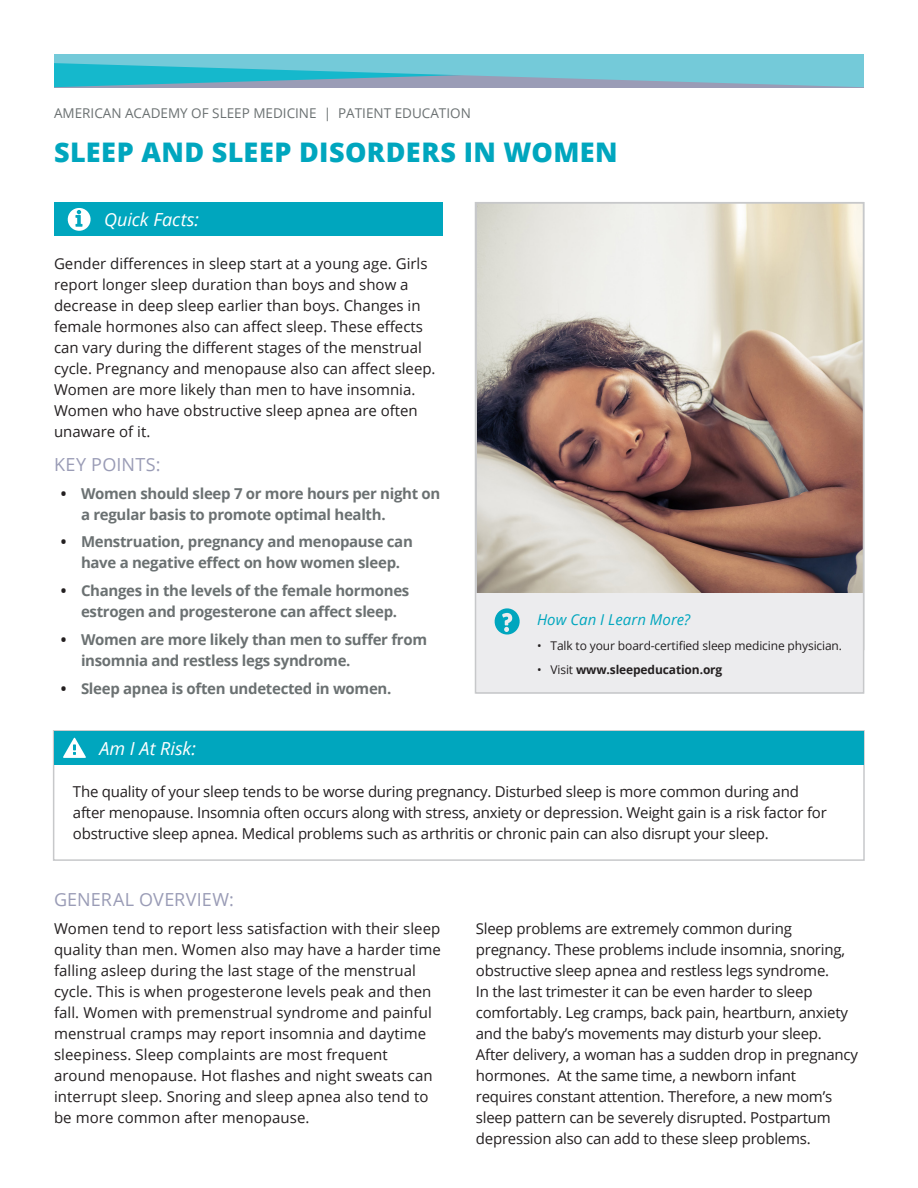
<style>
.page{position:relative;width:918px;height:1188px;background:#fff}
.page>*{position:absolute;margin:0;border:0;box-sizing:border-box;transform-origin:0 0}
.t1{font:800 27px "Open Sans";letter-spacing:.02em;color:#00a6be}
.H2_-_Span_All{font:18px "Open Sans";letter-spacing:.01em;color:#9a9cb6}
.H3_-_Section_title{font:italic 18px "Open Sans";letter-spacing:.005em;color:#fff}
.Body_Copy{font:15px/21px "Open Sans";color:#231f20}
.t2{font:700 15px/21px "Open Sans";letter-spacing:-.02em;color:#6b7172}
.Learn_More_-_Header{font:italic 15px "Open Sans";letter-spacing:.005em;color:#00a6be}
.AASM_Information_-_A{font:13.5px "Open Sans";color:#6b7172}
.t3{font:12px "Open Sans";letter-spacing:-.01em;color:#231f20}
.t4{font:700 12px "Open Sans";letter-spacing:-.01em;color:#231f20}
.s1{color:#231f20}
.s2{font-weight:400}
</style>
<div class="page">
<img style="left:479px;top:205px;width:382px;height:388px">
<div style="left:53px;top:730px;width:812px;height:131px;border:2px solid #c7c8ca"></div>
<div style="left:54px;top:731px;width:809px;height:34px;background:#00a6be"></div>
<svg style="left:63px;top:738px;width:23px;height:20px"></svg>
<div style="left:476px;top:593px;width:388px;height:101px;background:#ececee"></div>
<svg style="left:494px;top:608px;width:26px;height:27px"></svg>
<div style="left:475px;top:202px;width:389px;height:492px;border:2px solid #c7c8ca"></div>
<svg style="left:54px;top:54px;width:810px;height:33px;background:#69bed0"></svg>
<div style="left:54px;top:202px;width:388px;height:34px;background:#00a6be"></div>
<svg style="left:67px;top:208px;width:24px;height:23px"></svg>
<p class="AASM_Information_-_A" style="left:54px;top:104px;width:418px">AMERICAN ACADEMY OF SLEEP MEDICINE | PATIENT EDUCATION</p>
<h1 class="t1" style="left:54px;top:132px;width:565px">SLEEP AND SLEEP DISORDERS IN WOMEN</h1>
<p class="H3_-_Section_title" style="left:104px;top:207px;width:97px">Quick Facts:</p>
<p class="Body_Copy" style="left:54px;top:252px;width:383px">Gender differences in sleep start at a young age. Girls report longer sleep duration than boys and show a decrease in deep sleep earlier than boys. Changes in female hormones also can affect sleep. These effects can vary during the different stages of the menstrual cycle. Pregnancy and menopause also can affect sleep.<br>Women are more likely than men to have insomnia.<br>Women who have obstructive sleep apnea are often unaware of it.</p>
<p class="H2_-_Span_All" style="left:54px;top:452px;width:108px">KEY POINTS:</p>
<p class="t2" style="left:81px;top:482px;width:361px;text-indent:-20px"><span class="s1">•</span> Women should sleep 7 or more hours per night on a regular basis to promote optimal health.</p>
<p class="t2" style="left:61px;top:531px;width:354px;text-align:center"><span class="s1">•</span> Menstruation, pregnancy and menopause can have a negative effect on how women sleep.</p>
<p class="t2" style="left:61px;top:580px;width:350px;text-align:center"><span class="s1">•</span> Changes in the levels of the female hormones estrogen and progesterone can affect sleep.</p>
<p class="t2" style="left:81px;top:629px;width:348px;text-indent:-20px"><span class="s1">•</span> Women are more likely than men to suffer from insomnia and restless legs syndrome.</p>
<p class="t2" style="left:61px;top:677px;width:332px"><span class="s1">•</span> Sleep apnea is often undetected in women.</p>
<p class="H3_-_Section_title" style="left:99px;top:736px;width:98px">Am I At Risk:</p>
<p class="Learn_More_-_Header" style="left:537px;top:609px;width:155px">How Can I Learn More?</p>
<p class="t3" style="left:537px;top:637px;width:307px">• Talk to your board-certified sleep medicine physician.</p>
<p class="t4" style="left:537px;top:662px;width:187px"><span class="s2">• Visit</span> www.sleepeducation.org</p>
<p class="Body_Copy" style="left:73px;top:781px;width:755px">The quality of your sleep tends to be worse during pregnancy. Disturbed sleep is more common during and after menopause. Insomnia often occurs along with stress, anxiety or depression. Weight gain is a risk factor for obstructive sleep apnea. Medical problems such as arthritis or chronic pain can also disrupt your sleep.</p>
<p class="H2_-_Span_All" style="left:54px;top:887px;width:182px">GENERAL OVERVIEW:</p>
<p class="Body_Copy" style="left:54px;top:917px;width:389px">Women tend to report less satisfaction with their sleep quality than men. Women also may have a harder time falling asleep during the last stage of the menstrual cycle. This is when progesterone levels peak and then fall. Women with premenstrual syndrome and painful menstrual cramps may report insomnia and daytime sleepiness. Sleep complaints are most frequent around menopause. Hot flashes and night sweats can interrupt sleep. Snoring and sleep apnea also tend to be more common after menopause.</p>
<p class="Body_Copy" style="left:476px;top:917px;width:384px">Sleep problems are extremely common during pregnancy. These problems include insomnia, snoring, obstructive sleep apnea and restless legs syndrome.<br>In the last trimester it can be even harder to sleep comfortably. Leg cramps, back pain, heartburn, anxiety and the baby’s movements may disturb your sleep.<br>After delivery, a woman has a sudden drop in pregnancy hormones. At the same time, a newborn infant<br>requires constant attention. Therefore, a new mom’s sleep pattern can be severely disrupted. Postpartum depression also can add to these sleep problems.</p>
</div>
